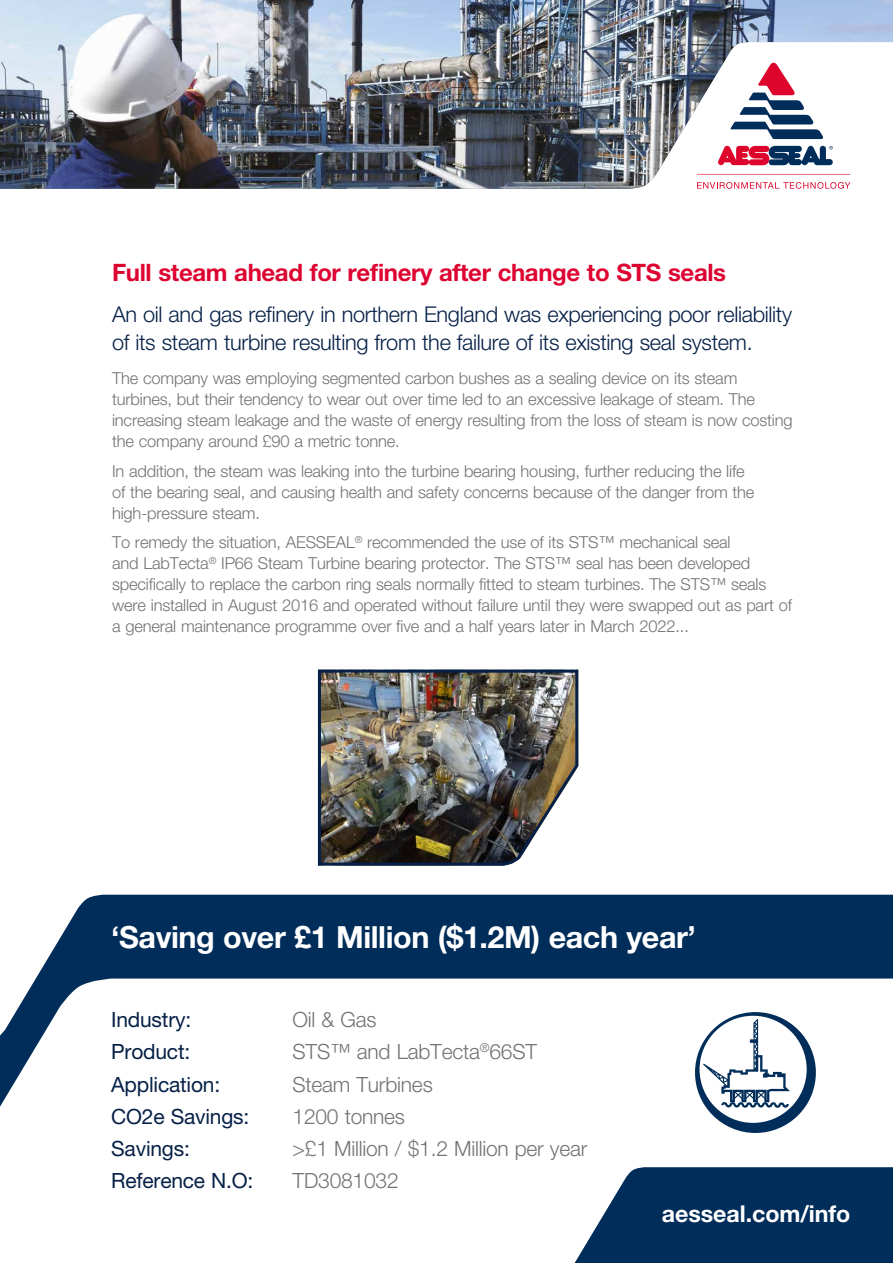
<style>
.page{position:relative;width:893px;height:1263px;background:#fff}
.page>*{position:absolute;margin:0;border:0;box-sizing:border-box;transform-origin:0 0}
.Case_Studies_White_H{font:700 30.6px "Helvetica Neue LTW1 G";letter-spacing:-.015em;color:#fff}
.Headline{font:700 24px "Helvetica Neue LTW1 G";letter-spacing:-.015em;color:#dd0432}
.Website{font:700 23.25px "Helvetica Neue LTW1 G";letter-spacing:-.005em;color:#fff}
.Subline{font:300 21.75px/28.5px "Helvetica Neue LTW1 G";letter-spacing:-.015em;color:#062047}
.Case_Studies_Tabs{font:300 21px "Helvetica Neue LTW1 G";letter-spacing:-.01em;color:#717376}
.Case_Studies_Tabs-2{font:21px "Helvetica Neue LTW1 G";letter-spacing:-.01em;color:#062047}
.Body_copy_11pt{font:300 16.5px/21px "Helvetica Neue LTW1 G";letter-spacing:-.01em;color:#717376}
</style>
<div class="page">
<div style="left:36px;top:895px;width:857px;height:83px;background:#002d59"></div>
<svg style="left:0;top:978px;width:893px;height:155px"></svg>
<img style="left:0;top:0;width:893px;height:189px">
<svg style="left:697px;top:174px;width:153px;height:1px"></svg>
<svg style="left:718px;top:146px;width:115px;height:19px"></svg>
<svg style="left:730px;top:63px;width:93px;height:76px"></svg>
<svg style="left:697px;top:182px;width:153px;height:7px"></svg>
<img style="left:316px;top:669px;width:264px;height:259px">
<div style="left:695px;top:1012px;width:121px;height:121px;background:#002d59;border-radius:50%"></div>
<div style="left:700px;top:1016px;width:107px;height:107px;background:#fff;border-radius:50%"></div>
<svg style="left:703px;top:1018px;width:87px;height:90px"></svg>
<svg style="left:574px;top:1167px;width:319px;height:96px;background:#184068"></svg>
<p class="Headline" style="left:112px;top:257px;width:616px">Full steam ahead for refinery after change to STS seals</p>
<p class="Subline" style="left:112px;top:300px;width:682px">An oil and gas refinery in northern England was experiencing poor reliability of its steam turbine resulting from the failure of its existing seal system.</p>
<p class="Body_copy_11pt" style="left:112px;top:368px;width:682px">The company was employing segmented carbon bushes as a sealing device on its steam turbines, but their tendency to wear out over time led to an excessive leakage of steam. The increasing steam leakage and the waste of energy resulting from the loss of steam is now costing the company around £90 a metric tonne.</p>
<p class="Body_copy_11pt" style="left:112px;top:460px;width:644px">In addition, the steam was leaking into the turbine bearing housing, further reducing the life of the bearing seal, and causing health and safety concerns because of the danger from the high-pressure steam.</p>
<p class="Body_copy_11pt" style="left:112px;top:532px;width:681px">To remedy the situation, AESSEAL<sup>®</sup> recommended the use of its STS™ mechanical seal<br>and LabTecta<sup>®</sup> IP66 Steam Turbine bearing protector. The STS™ seal has been developed specifically to replace the carbon ring seals normally fitted to steam turbines. The STS™ seals were installed in August 2016 and operated without failure until they were swapped out as part of a general maintenance programme over five and a half years later in March 2022...</p>
<p class="Case_Studies_White_H" style="left:111px;top:918px;width:586px">‘Saving over £1 Million ($1.2M) each year’</p>
<p class="Case_Studies_Tabs-2" style="left:111px;top:1007px;width:81px">Industry:</p>
<p class="Case_Studies_Tabs" style="left:293px;top:1007px;width:85px">Oil &amp; Gas</p>
<p class="Case_Studies_Tabs-2" style="left:111px;top:1039px;width:81px">Product:</p>
<p class="Case_Studies_Tabs" style="left:293px;top:1039px;width:246px">STS™ and LabTecta<sup>®</sup>66ST</p>
<p class="Case_Studies_Tabs-2" style="left:111px;top:1071px;width:110px">Application:</p>
<p class="Case_Studies_Tabs" style="left:293px;top:1071px;width:142px">Steam Turbines</p>
<p class="Case_Studies_Tabs-2" style="left:111px;top:1103px;width:140px">CO2e Savings:</p>
<p class="Case_Studies_Tabs" style="left:293px;top:1103px;width:114px">1200 tonnes</p>
<p class="Case_Studies_Tabs-2" style="left:111px;top:1135px;width:80px">Savings:</p>
<p class="Case_Studies_Tabs" style="left:293px;top:1135px;width:296px">&gt;£1 Million / $1.2 Million per year</p>
<p class="Case_Studies_Tabs-2" style="left:111px;top:1167px;width:144px">Reference N.O:</p>
<p class="Case_Studies_Tabs" style="left:293px;top:1167px;width:108px">TD3081032</p>
<p class="Website" style="left:662px;top:1199px;width:190px">aesseal.com/info</p>
</div>
